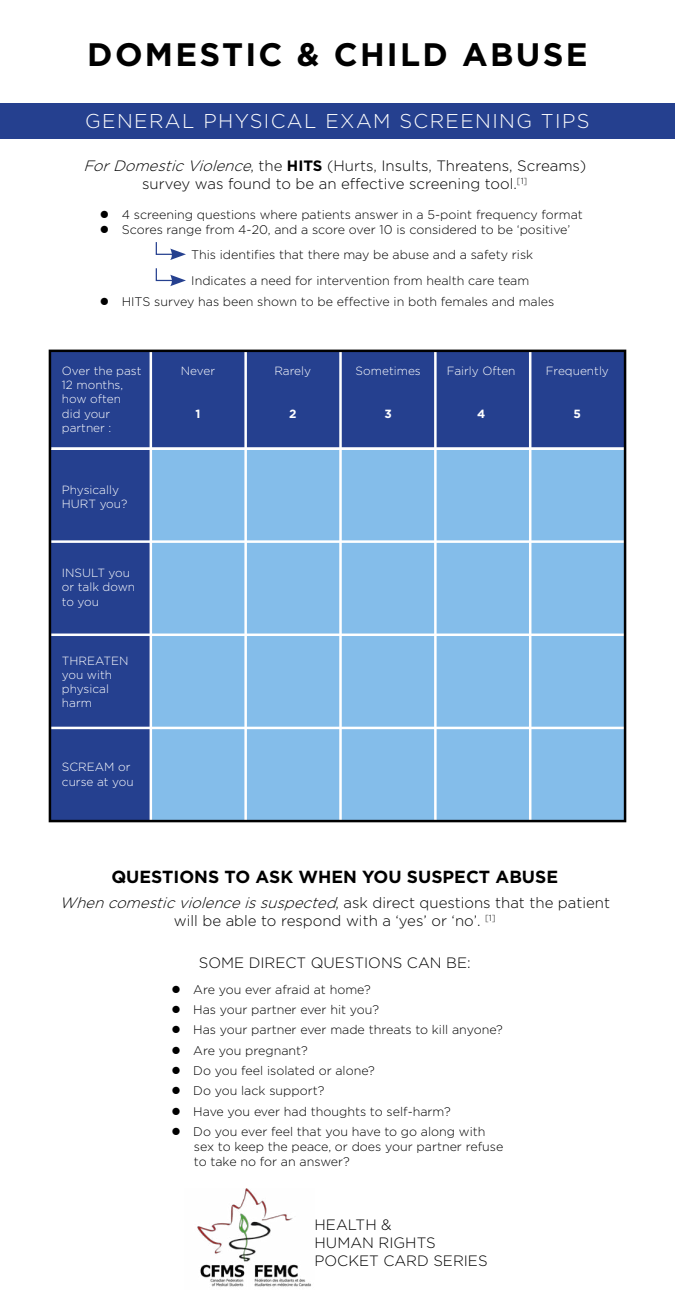
<style>
.page{position:relative;width:675px;height:1305px;background:#fff}
.page>*{position:absolute;margin:0;border:0;box-sizing:border-box;transform-origin:0 0}
.t1{font:700 32.5px "Gotham";letter-spacing:.07em;color:#000}
.t2{font:300 20px "Gotham";letter-spacing:.07em;color:#fff}
.t3{font:700 17.5px "Gotham";color:#000}
.t4{font:300 15px/17.5px "Gotham";color:#000;text-align:center}
.t5{font:300 12.5px/15px "Gotham";color:#000}
.t6{font:300 12px/14.2px "Gotham";color:#fff}
.t7{font:700 12px "Gotham";color:#fff}
.s1{font-style:italic}
.s2{font-weight:700}
</style>
<div class="page">
<div style="left:0;top:103px;width:675px;height:36px;background:#25408f"></div>
<img style="left:197px;top:1189px;width:114px;height:98px">
<svg style="left:155px;top:242px;width:31px;height:18px"></svg>
<svg style="left:155px;top:268px;width:31px;height:18px"></svg>
<div style="left:50px;top:351px;width:575px;height:98px;background:#25408f"></div>
<div style="left:151px;top:450px;width:474px;height:371px;background:#84bdea"></div>
<div style="left:49px;top:450px;width:102px;height:371px;background:#25408f"></div>
<hr style="left:150px;top:350px;width:2px;height:471px;background:#fff">
<hr style="left:51px;top:447px;width:573px;height:3px;background:#fff">
<hr style="left:51px;top:540px;width:573px;height:3px;background:#fff">
<hr style="left:51px;top:634px;width:573px;height:2px;background:#fff">
<hr style="left:51px;top:727px;width:573px;height:2px;background:#fff">
<hr style="left:244px;top:350px;width:3px;height:471px;background:#fff">
<hr style="left:339px;top:350px;width:3px;height:471px;background:#fff">
<hr style="left:434px;top:350px;width:3px;height:471px;background:#fff">
<hr style="left:529px;top:350px;width:2px;height:471px;background:#fff">
<div style="left:49px;top:350px;width:577px;height:472px;border:2px solid #000"></div>
<h1 class="t1" style="left:87px;top:36px;width:502px">DOMESTIC &amp; CHILD ABUSE</h1>
<h2 class="t2" style="left:85px;top:110px;width:506px">GENERAL PHYSICAL EXAM SCREENING TIPS</h2>
<p class="t4" style="left:83px;top:157px;width:504px"><span class="s1">ForDomesticViolence</span>, the <span class="s2">HITS</span> (Hurts, Insults, Threatens, Screams) survey was found to be an effective screening tool.<sup>[1]</sup></p>
<p class="t5" style="left:100px;top:207px;width:485px">● 4 screening questions where patients answer in a 5-point frequency format</p>
<p class="t5" style="left:100px;top:222px;width:472px">● Scores range from 4-20, and a score over 10 is considered to be ‘positive’</p>
<p class="t5" style="left:191px;top:242px;width:343px;line-height:26.2px">This identifies that there may be abuse and a safety risk<br>Indicates a need for intervention from health care team</p>
<p class="t5" style="left:100px;top:294px;width:456px">● HITS survey has been shown to be effective in both females and males</p>
<p class="t6" style="left:274px;top:363px;width:38px">Rarely</p>
<p class="t6" style="left:356px;top:363px;width:67px">Sometimes</p>
<p class="t6" style="left:447px;top:363px;width:70px">Fairly Often</p>
<p class="t6" style="left:546px;top:363px;width:65px">Frequently</p>
<p class="t6" style="left:62px;top:363px;width:81px">Over the past<br>12 months, how often did your partner :</p>
<p class="t6" style="left:181px;top:363px;width:36px">Never</p>
<p class="t7" style="left:196px;top:407px;width:7px">1</p>
<p class="t7" style="left:289px;top:407px;width:9px">2</p>
<p class="t7" style="left:385px;top:407px;width:9px">3</p>
<p class="t7" style="left:477px;top:407px;width:10px">4</p>
<p class="t7" style="left:574px;top:407px;width:9px">5</p>
<p class="t6" style="left:62px;top:482px;width:67px">Physically<br>HURT you?</p>
<p class="t6" style="left:62px;top:566px;width:75px">INSULT you or talk down to you</p>
<p class="t6" style="left:62px;top:653px;width:68px">THREATEN you with physical harm</p>
<p class="t6" style="left:62px;top:760px;width:73px">SCREAM or curse at you</p>
<h3 class="t3" style="left:111px;top:866px;width:448px">QUESTIONS TO ASK WHEN YOU SUSPECT ABUSE</h3>
<p class="t4" style="left:60px;top:894px;width:552px"><span class="s1">When comesticviolenceissuspected</span>, a s k d i r e c t q u e s t i o n s t h a t t h e p a t i e n t will be able to respond with a ‘yes’ or ‘no’. <sup>[1]</sup></p>
<p class="t4" style="left:199px;top:954px;width:273px">SOME DIRECT QUESTIONS CAN BE:</p>
<p class="t5" style="left:171px;top:982px;width:201px">● Are you ever afraid at home?</p>
<p class="t5" style="left:171px;top:1002px;width:209px">● Has your partner ever hit you?</p>
<p class="t5" style="left:171px;top:1022px;width:333px">● Has your partner ever made threats to kill anyone?</p>
<p class="t5" style="left:171px;top:1043px;width:138px">● Are you pregnant?</p>
<p class="t5" style="left:171px;top:1063px;width:205px">● Do you feel isolated or alone?</p>
<p class="t5" style="left:171px;top:1083px;width:154px">● Do you lack support?</p>
<p class="t5" style="left:171px;top:1104px;width:281px">● Have you ever had thoughts to self-harm?</p>
<p class="t5" style="left:194px;top:1124px;width:311px;text-indent:-22px">● Do you ever feel that you have to go along with sex to keep the peace, or does your partner refuse to take no for an answer?</p>
<p class="t4" style="left:315px;top:1216px;width:175px;text-align:left">HEALTH &amp;<br>HUMAN RIGHTS<br>POCKET CARD SERIES</p>
</div>
